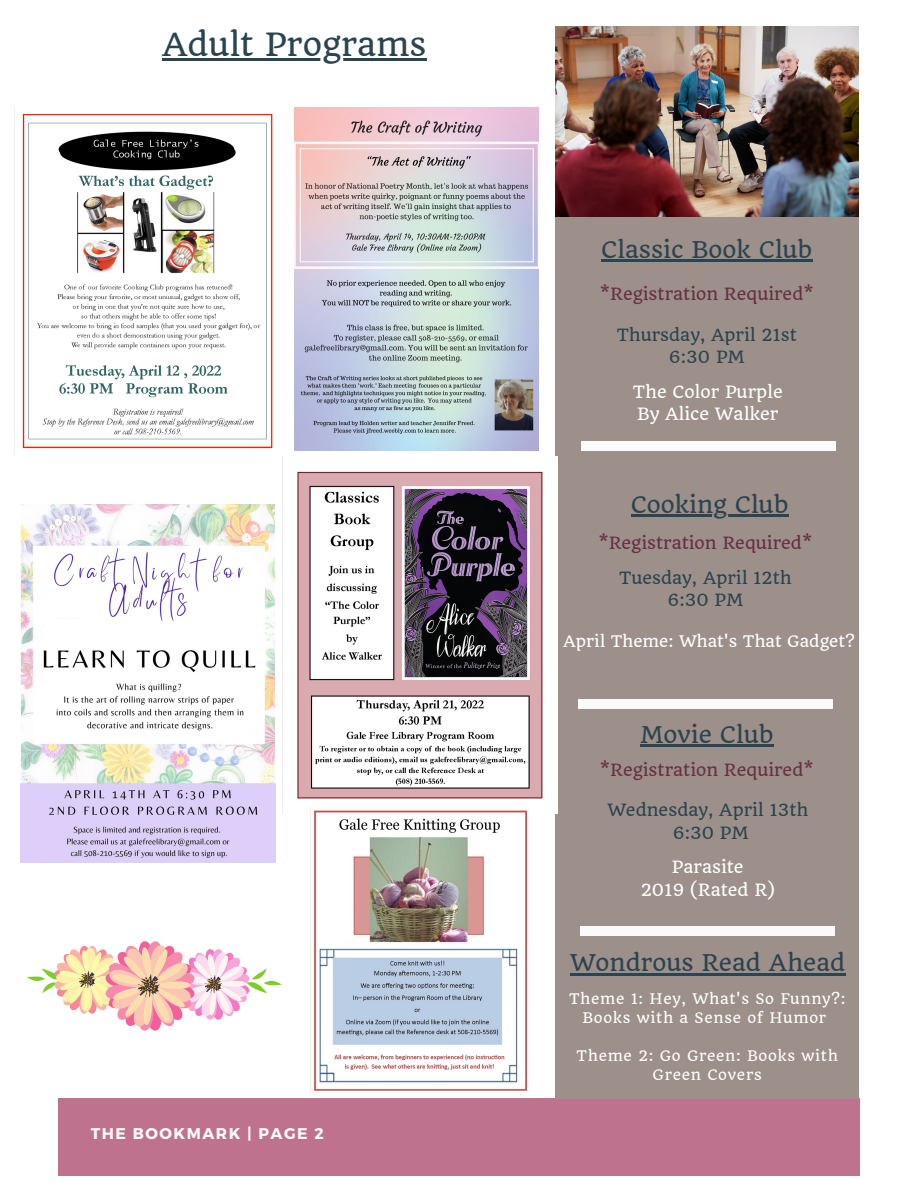
<style>
.page{position:relative;width:918px;height:1188px;background:#fff}
.page>*{position:absolute;margin:0;border:0;box-sizing:border-box;transform-origin:0 0}
.t1{font:31.2px "Quando";color:#2c4450}
.t2{font:22.5px "Quando";color:#2c4450}
.t3{font:16.5px "Quando";color:#2c4450}
.t4{font:16.5px "Quando";color:#673044}
.t5{font:16.5px "Quando";color:#fff}
.t6{font:15.6px "Quando";color:#fff}
.t7{font:700 15.6px "Montserrat";letter-spacing:.1em;color:#fafafa}
.t8{font:14.25px/19.2px "Quando";letter-spacing:.045em;color:#fff;text-align:center}
</style>
<div class="page">
<div style="left:58px;top:1099px;width:801px;height:76px;background:#bf728e"></div>
<div style="left:555px;top:26px;width:304px;height:1072px;background:#9d908a"></div>
<img style="left:555px;top:26px;width:304px;height:190px">
<div style="left:581px;top:442px;width:254px;height:9px;background:#fafafa"></div>
<div style="left:580px;top:927px;width:255px;height:9px;background:#fafafa"></div>
<div style="left:578px;top:699px;width:255px;height:9px;background:#fafafa"></div>
<img style="left:294px;top:107px;width:244px;height:343px">
<img style="left:20px;top:505px;width:256px;height:357px">
<img style="left:282px;top:457px;width:276px;height:356px">
<img style="left:14px;top:107px;width:259px;height:347px">
<img style="left:310px;top:807px;width:221px;height:286px">
<hr style="left:601px;top:260px;width:211px;height:2px;background:#2c4450">
<hr style="left:162px;top:59px;width:265px;height:2px;background:#2c4450">
<hr style="left:640px;top:745px;width:133px;height:2px;background:#2c4450">
<hr style="left:570px;top:974px;width:275px;height:2px;background:#2c4450">
<hr style="left:631px;top:515px;width:157px;height:2px;background:#2c4450">
<svg style="left:27px;top:941px;width:255px;height:90px"></svg>
<p class="t1" style="left:162px;top:25px;width:266px">Adult Programs</p>
<p class="t7" style="left:91px;top:1124px;width:235px">THE BOOKMARK | PAGE 2</p>
<p class="t2" style="left:601px;top:235px;width:212px">Classic Book Club</p>
<p class="t4" style="left:600px;top:284px;width:215px">*Registration Required*</p>
<p class="t3" style="left:617px;top:324px;width:182px">Thursday, April 21st</p>
<p class="t3" style="left:669px;top:347px;width:77px">6:30 PM</p>
<p class="t5" style="left:633px;top:381px;width:151px">The Color Purple</p>
<p class="t5" style="left:637px;top:404px;width:143px">By Alice Walker</p>
<p class="t2" style="left:631px;top:490px;width:159px">Cooking Club</p>
<p class="t4" style="left:598px;top:533px;width:215px">*Registration Required*</p>
<p class="t3" style="left:619px;top:568px;width:174px">Tuesday, April 12th</p>
<p class="t3" style="left:668px;top:590px;width:77px">6:30 PM</p>
<p class="t6" style="left:563px;top:631px;width:293px">April Theme: What's That Gadget?</p>
<p class="t2" style="left:640px;top:720px;width:135px">Movie Club</p>
<p class="t4" style="left:600px;top:760px;width:215px">*Registration Required*</p>
<p class="t3" style="left:607px;top:800px;width:202px">Wednesday, April 13th</p>
<p class="t3" style="left:673px;top:822px;width:77px">6:30 PM</p>
<p class="t5" style="left:672px;top:857px;width:73px">Parasite</p>
<p class="t5" style="left:641px;top:879px;width:136px">2019 (Rated R)</p>
<p class="t2" style="left:570px;top:949px;width:276px">Wondrous Read Ahead</p>
<p class="t8" style="left:569px;top:989px;width:278px">Theme 1: Hey, What's So Funny?:<br>Books with a Sense of Humor</p>
<p class="t8" style="left:577px;top:1046px;width:263px">Theme 2: Go Green: Books with<br>Green Covers</p>
</div>
